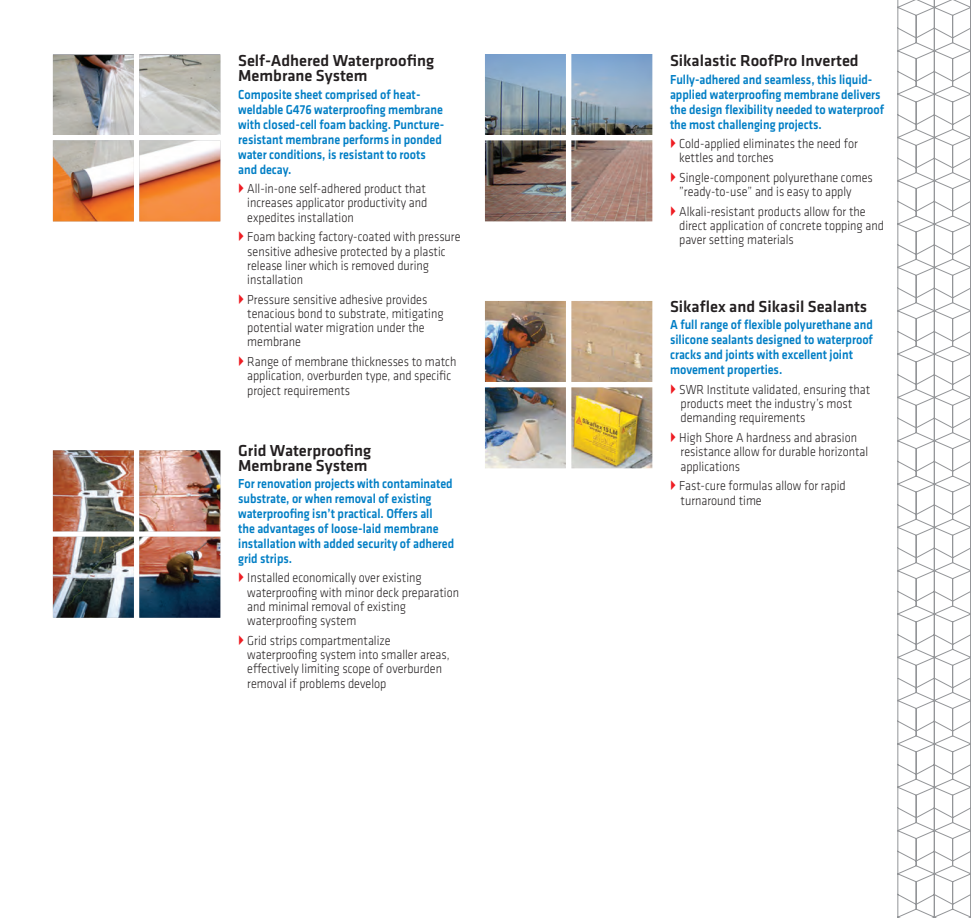
<style>
.page{position:relative;width:971px;height:918px;background:#fff}
.page>*{position:absolute;margin:0;border:0;box-sizing:border-box;transform-origin:0 0}
.t1{font:500 16.5px/15px "Klavika";color:#231f20}
.t2{font:300 13.5px/14.2px "Klavika";color:#231f20;scale:.9 1}
.t3{font:500 13.5px/15px "Klavika";letter-spacing:-.005em;color:#007ec5;scale:.9 1}
</style>
<div class="page">
<svg style="left:898px;top:0;width:36px;height:918px"></svg>
<svg style="left:934px;top:0;width:37px;height:918px"></svg>
<img style="left:53px;top:55px;width:167px;height:166px">
<img style="left:485px;top:54px;width:167px;height:167px">
<img style="left:485px;top:301px;width:167px;height:167px">
<img style="left:53px;top:450px;width:167px;height:168px">
<p class="t1" style="left:238px;top:53px;width:197px">Self-Adhered Waterproofing<br>Membrane System</p>
<p class="t3" style="left:238px;top:86px;width:230px">Composite sheet comprised of heat&shy;weldable G476 waterproofing membrane with closed-cell foam backing. Puncture&shy;resistant membrane performs in ponded water conditions, is resistant to roots and decay.</p>
<p class="t2" style="left:247px;top:181px;width:202px;text-align:justify">All-in-one self-adhered product that increases applicator productivity and expedites installation</p>
<p class="t2" style="left:247px;top:230px;width:238px">Foam backing factory-coated with pressure sensitive adhesive protected by a plastic release liner which is removed during installation</p>
<p class="t2" style="left:247px;top:292px;width:220px">Pressure sensitive adhesive provides tenacious bond to substrate, mitigating potential water migration under the membrane</p>
<p class="t2" style="left:247px;top:354px;width:234px">Range of membrane thicknesses to match application, overburden type, and specific project requirements</p>
<p class="t1" style="left:238px;top:442px;width:135px">Grid Waterproofing<br>Membrane System</p>
<p class="t3" style="left:238px;top:475px;width:241px">For renovation projects with contaminated substrate, or when removal of existing waterproofing isn’t practical. Offers all<br>the advantages of loose-laid membrane installation with added security of adhered grid strips.</p>
<p class="t2" style="left:247px;top:571px;width:237px">Installed economically over existing waterproofing with minor deck preparation and minimal removal of existing waterproofing system</p>
<p class="t2" style="left:247px;top:633px;width:227px">Grid strips compartmentalize waterproofing system into smaller areas, effectively limiting scope of overburden removal if problems develop</p>
<p class="t1" style="left:670px;top:53px;width:190px">Sikalastic RoofPro Inverted</p>
<p class="t3" style="left:670px;top:71px;width:239px">Fully-adhered and seamless, this liquid&shy;applied waterproofing membrane delivers the design flexibility needed to waterproof the most challenging projects.</p>
<p class="t2" style="left:679px;top:136px;width:200px">Cold-applied eliminates the need for kettles and torches</p>
<p class="t2" style="left:679px;top:170px;width:217px">Single-component polyurethane comes ”ready-to-use” and is easy to apply</p>
<p class="t2" style="left:679px;top:204px;width:229px">Alkali-resistant products allow for the direct application of concrete topping and paver setting materials</p>
<p class="t1" style="left:670px;top:299px;width:199px">Sikaflex and Sikasil Sealants</p>
<p class="t3" style="left:670px;top:317px;width:227px">A full range of flexible polyurethane and silicone sealants designed to waterproof cracks and joints with excellent joint movement properties.</p>
<p class="t2" style="left:679px;top:382px;width:214px">SWR Institute validated, ensuring that products meet the industry’s most demanding requirements</p>
<p class="t2" style="left:679px;top:430px;width:212px">High Shore A hardness and abrasion resistance allow for durable horizontal applications</p>
<p class="t2" style="left:679px;top:479px;width:187px">Fast-cure formulas allow for rapid turnaround time</p>
</div>
